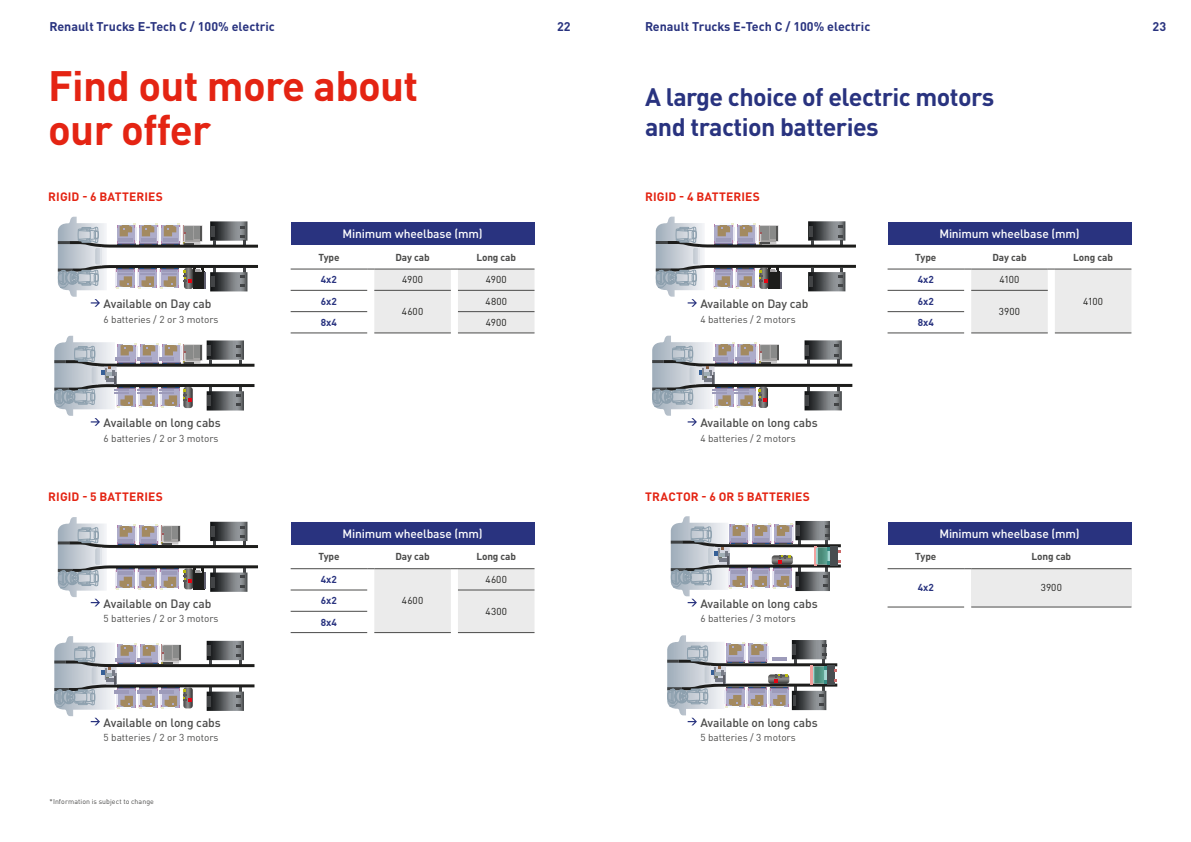
<style>
.page{position:relative;width:1191px;height:842px;background:#fff}
.page>*{position:absolute;margin:0;border:0;box-sizing:border-box;transform-origin:0 0}
.C42_BOLD_FG_RED_bdc{font:700 42px/44px "DIN Pro";letter-spacing:-.015em;color:#e42413}
.C25_BOLD_FG_BLEU_bdc{font:700 25px/30px "DIN Pro";letter-spacing:-.02em;color:#29337f}
.t1{font:700 12.5px "DIN Pro";color:#29337f}
._007ii_C12_TXT_MEDIUM_FG_G432{font:500 12px "DIN Pro";letter-spacing:-.01em;color:#4b4b4a}
._007ii_C12_TXT_MEDIUM_CEN_WHITE{font:500 12px "DIN Pro";letter-spacing:-.015em;color:#fff}
.ZE_TITRE_COLONNE_C12_BOLD_FG_RED_Esp_AP{font:700 12px "DIN Pro";letter-spacing:.01em;color:#e42413}
.C10_REGULAR_FG_432_bdc{font:10px "DIN Pro";color:#4b4b4a}
._2018-GAMME_D_TITRE_COLONNE_TABLEAU_C10_B{font:700 10px "DIN Pro";letter-spacing:-.01em;color:#4b4b4a}
._2018-GAMME_D_TEXTE_TABLEAU_C10_REGULAR_C{font:10px "DIN Pro";letter-spacing:.01em;color:#1d1d1b}
.Z_TABLEAU-GAMME_D_TITRE_COLONNE_C10_BOLD{font:700 10px "DIN Pro";letter-spacing:-.01em;color:#29337f}
.C7_REGULAR_FG_432{font:7px "DIN Pro";letter-spacing:.01em;color:#4b4b4a}
</style>
<div class="page">
<hr style="left:291px;top:269px;width:76px;height:1px;background:#4b4b4a">
<hr style="left:291px;top:290px;width:76px;height:1px;background:#4b4b4a">
<hr style="left:291px;top:311px;width:76px;height:1px;background:#4b4b4a">
<hr style="left:291px;top:333px;width:76px;height:1px;background:#4b4b4a">
<hr style="left:374px;top:333px;width:77px;height:1px;background:#4b4b4a">
<hr style="left:458px;top:333px;width:76px;height:1px;background:#4b4b4a">
<svg style="left:367px;top:269px;width:167px;height:64px"></svg>
<hr style="left:887px;top:269px;width:77px;height:1px;background:#4b4b4a">
<hr style="left:887px;top:290px;width:77px;height:1px;background:#4b4b4a">
<hr style="left:887px;top:311px;width:77px;height:1px;background:#4b4b4a">
<hr style="left:887px;top:333px;width:77px;height:1px;background:#4b4b4a">
<hr style="left:971px;top:333px;width:76px;height:1px;background:#4b4b4a">
<hr style="left:1054px;top:333px;width:77px;height:1px;background:#4b4b4a">
<svg style="left:964px;top:269px;width:167px;height:64px"></svg>
<hr style="left:291px;top:568px;width:76px;height:1px;background:#4b4b4a">
<hr style="left:291px;top:590px;width:76px;height:1px;background:#4b4b4a">
<hr style="left:291px;top:611px;width:76px;height:1px;background:#4b4b4a">
<hr style="left:291px;top:632px;width:76px;height:1px;background:#4b4b4a">
<svg style="left:367px;top:568px;width:167px;height:65px"></svg>
<div style="left:971px;top:569px;width:160px;height:38px;background:#ebebeb"></div>
<hr style="left:887px;top:568px;width:77px;height:1px;background:#4b4b4a">
<hr style="left:971px;top:568px;width:160px;height:1px;background:#4b4b4a">
<hr style="left:887px;top:607px;width:77px;height:1px;background:#4b4b4a">
<hr style="left:971px;top:607px;width:160px;height:1px;background:#4b4b4a">
<svg style="left:964px;top:568px;width:7px;height:39px"></svg>
<div style="left:291px;top:222px;width:243px;height:23px;background:#29337f"></div>
<div style="left:887px;top:222px;width:244px;height:23px;background:#29337f"></div>
<div style="left:291px;top:522px;width:243px;height:23px;background:#29337f"></div>
<div style="left:887px;top:522px;width:244px;height:23px;background:#29337f"></div>
<svg style="left:58px;top:217px;width:200px;height:90px"></svg>
<svg style="left:656px;top:217px;width:200px;height:90px"></svg>
<svg style="left:671px;top:516px;width:170px;height:90px"></svg>
<svg style="left:54px;top:336px;width:200px;height:90px"></svg>
<svg style="left:652px;top:336px;width:200px;height:90px"></svg>
<svg style="left:667px;top:635px;width:170px;height:90px"></svg>
<svg style="left:58px;top:517px;width:200px;height:89px"></svg>
<svg style="left:54px;top:636px;width:200px;height:89px"></svg>
<p class="t1" style="left:50px;top:16px;width:227px">Renault Trucks E-Tech C / 100% electric</p>
<p class="t1" style="left:557px;top:16px;width:15px">22</p>
<p class="t1" style="left:645px;top:16px;width:227px">Renault Trucks E-Tech C / 100% electric</p>
<p class="t1" style="left:1152px;top:16px;width:15px">23</p>
<p class="C42_BOLD_FG_RED_bdc" style="left:48px;top:59px;width:372px">Find out more about our offer</p>
<p class="C25_BOLD_FG_BLEU_bdc" style="left:645px;top:79px;width:350px">A large choice of electric motors and traction batteries</p>
<p class="ZE_TITRE_COLONNE_C12_BOLD_FG_RED_Esp_AP" style="left:48px;top:187px;width:116px">RIGID - 6 BATTERIES</p>
<p class="ZE_TITRE_COLONNE_C12_BOLD_FG_RED_Esp_AP" style="left:645px;top:187px;width:116px">RIGID - 4 BATTERIES</p>
<p class="_007ii_C12_TXT_MEDIUM_FG_G432" style="left:103px;top:294px;width:109px">Available on Day cab</p>
<p class="C10_REGULAR_FG_432_bdc" style="left:103px;top:311px;width:116px">6 batteries / 2 or 3 motors</p>
<p class="_007ii_C12_TXT_MEDIUM_FG_G432" style="left:103px;top:413px;width:119px">Available on long cabs</p>
<p class="C10_REGULAR_FG_432_bdc" style="left:103px;top:430px;width:116px">6 batteries / 2 or 3 motors</p>
<p class="_007ii_C12_TXT_MEDIUM_CEN_WHITE" style="left:342px;top:224px;width:142px">Minimum wheelbase (mm)</p>
<p class="_007ii_C12_TXT_MEDIUM_CEN_WHITE" style="left:939px;top:224px;width:142px">Minimum wheelbase (mm)</p>
<p class="_2018-GAMME_D_TITRE_COLONNE_TABLEAU_C10_B" style="left:318px;top:249px;width:23px">Type</p>
<p class="_2018-GAMME_D_TITRE_COLONNE_TABLEAU_C10_B" style="left:395px;top:249px;width:36px">Day cab</p>
<p class="_2018-GAMME_D_TITRE_COLONNE_TABLEAU_C10_B" style="left:476px;top:249px;width:41px">Long cab</p>
<p class="Z_TABLEAU-GAMME_D_TITRE_COLONNE_C10_BOLD" style="left:321px;top:271px;width:17px">4x2</p>
<p class="_2018-GAMME_D_TEXTE_TABLEAU_C10_REGULAR_C" style="left:402px;top:272px;width:22px">4900</p>
<p class="_2018-GAMME_D_TEXTE_TABLEAU_C10_REGULAR_C" style="left:486px;top:272px;width:22px">4900</p>
<p class="Z_TABLEAU-GAMME_D_TITRE_COLONNE_C10_BOLD" style="left:321px;top:293px;width:17px">6x2</p>
<p class="_2018-GAMME_D_TEXTE_TABLEAU_C10_REGULAR_C" style="left:402px;top:304px;width:23px">4600</p>
<p class="_2018-GAMME_D_TEXTE_TABLEAU_C10_REGULAR_C" style="left:485px;top:293px;width:23px">4800</p>
<p class="Z_TABLEAU-GAMME_D_TITRE_COLONNE_C10_BOLD" style="left:321px;top:314px;width:17px">8x4</p>
<p class="_2018-GAMME_D_TEXTE_TABLEAU_C10_REGULAR_C" style="left:486px;top:314px;width:22px">4900</p>
<p class="_007ii_C12_TXT_MEDIUM_FG_G432" style="left:700px;top:294px;width:109px">Available on Day cab</p>
<p class="C10_REGULAR_FG_432_bdc" style="left:700px;top:311px;width:97px">4 batteries / 2 motors</p>
<p class="_007ii_C12_TXT_MEDIUM_FG_G432" style="left:700px;top:413px;width:119px">Available on long cabs</p>
<p class="C10_REGULAR_FG_432_bdc" style="left:700px;top:430px;width:97px">4 batteries / 2 motors</p>
<p class="_2018-GAMME_D_TITRE_COLONNE_TABLEAU_C10_B" style="left:915px;top:249px;width:23px">Type</p>
<p class="_2018-GAMME_D_TITRE_COLONNE_TABLEAU_C10_B" style="left:992px;top:249px;width:36px">Day cab</p>
<p class="_2018-GAMME_D_TITRE_COLONNE_TABLEAU_C10_B" style="left:1073px;top:249px;width:41px">Long cab</p>
<p class="Z_TABLEAU-GAMME_D_TITRE_COLONNE_C10_BOLD" style="left:918px;top:271px;width:17px">4x2</p>
<p class="_2018-GAMME_D_TEXTE_TABLEAU_C10_REGULAR_C" style="left:999px;top:272px;width:21px">4100</p>
<p class="Z_TABLEAU-GAMME_D_TITRE_COLONNE_C10_BOLD" style="left:918px;top:293px;width:17px">6x2</p>
<p class="_2018-GAMME_D_TEXTE_TABLEAU_C10_REGULAR_C" style="left:1083px;top:293px;width:21px">4100</p>
<p class="_2018-GAMME_D_TEXTE_TABLEAU_C10_REGULAR_C" style="left:999px;top:304px;width:23px">3900</p>
<p class="Z_TABLEAU-GAMME_D_TITRE_COLONNE_C10_BOLD" style="left:918px;top:314px;width:17px">8x4</p>
<p class="ZE_TITRE_COLONNE_C12_BOLD_FG_RED_Esp_AP" style="left:48px;top:487px;width:116px">RIGID - 5 BATTERIES</p>
<p class="ZE_TITRE_COLONNE_C12_BOLD_FG_RED_Esp_AP" style="left:645px;top:487px;width:166px">TRACTOR - 6 OR 5 BATTERIES</p>
<p class="_007ii_C12_TXT_MEDIUM_FG_G432" style="left:103px;top:594px;width:109px">Available on Day cab</p>
<p class="C10_REGULAR_FG_432_bdc" style="left:103px;top:611px;width:116px">5 batteries / 2 or 3 motors</p>
<p class="_007ii_C12_TXT_MEDIUM_FG_G432" style="left:103px;top:713px;width:119px">Available on long cabs</p>
<p class="C10_REGULAR_FG_432_bdc" style="left:103px;top:730px;width:116px">5 batteries / 2 or 3 motors</p>
<p class="C7_REGULAR_FG_432" style="left:50px;top:796px;width:106px">*Information is subject to change</p>
<p class="_007ii_C12_TXT_MEDIUM_CEN_WHITE" style="left:342px;top:523px;width:142px">Minimum wheelbase (mm)</p>
<p class="_007ii_C12_TXT_MEDIUM_CEN_WHITE" style="left:939px;top:523px;width:142px">Minimum wheelbase (mm)</p>
<p class="_2018-GAMME_D_TITRE_COLONNE_TABLEAU_C10_B" style="left:318px;top:548px;width:23px">Type</p>
<p class="_2018-GAMME_D_TITRE_COLONNE_TABLEAU_C10_B" style="left:395px;top:548px;width:36px">Day cab</p>
<p class="_2018-GAMME_D_TITRE_COLONNE_TABLEAU_C10_B" style="left:476px;top:548px;width:41px">Long cab</p>
<p class="Z_TABLEAU-GAMME_D_TITRE_COLONNE_C10_BOLD" style="left:321px;top:571px;width:17px">4x2</p>
<p class="_2018-GAMME_D_TEXTE_TABLEAU_C10_REGULAR_C" style="left:402px;top:593px;width:23px">4600</p>
<p class="_2018-GAMME_D_TEXTE_TABLEAU_C10_REGULAR_C" style="left:485px;top:571px;width:23px">4600</p>
<p class="Z_TABLEAU-GAMME_D_TITRE_COLONNE_C10_BOLD" style="left:321px;top:592px;width:17px">6x2</p>
<p class="Z_TABLEAU-GAMME_D_TITRE_COLONNE_C10_BOLD" style="left:321px;top:613px;width:17px">8x4</p>
<p class="_2018-GAMME_D_TEXTE_TABLEAU_C10_REGULAR_C" style="left:485px;top:603px;width:23px">4300</p>
<p class="_007ii_C12_TXT_MEDIUM_FG_G432" style="left:700px;top:594px;width:119px">Available on long cabs</p>
<p class="C10_REGULAR_FG_432_bdc" style="left:700px;top:611px;width:97px">6 batteries / 3 motors</p>
<p class="_007ii_C12_TXT_MEDIUM_FG_G432" style="left:700px;top:713px;width:119px">Available on long cabs</p>
<p class="C10_REGULAR_FG_432_bdc" style="left:700px;top:730px;width:97px">5 batteries / 3 motors</p>
<p class="_2018-GAMME_D_TITRE_COLONNE_TABLEAU_C10_B" style="left:915px;top:548px;width:23px">Type</p>
<p class="_2018-GAMME_D_TITRE_COLONNE_TABLEAU_C10_B" style="left:1031px;top:548px;width:41px">Long cab</p>
<p class="Z_TABLEAU-GAMME_D_TITRE_COLONNE_C10_BOLD" style="left:918px;top:579px;width:17px">4x2</p>
<p class="_2018-GAMME_D_TEXTE_TABLEAU_C10_REGULAR_C" style="left:1040px;top:580px;width:23px">3900</p>
</div>
